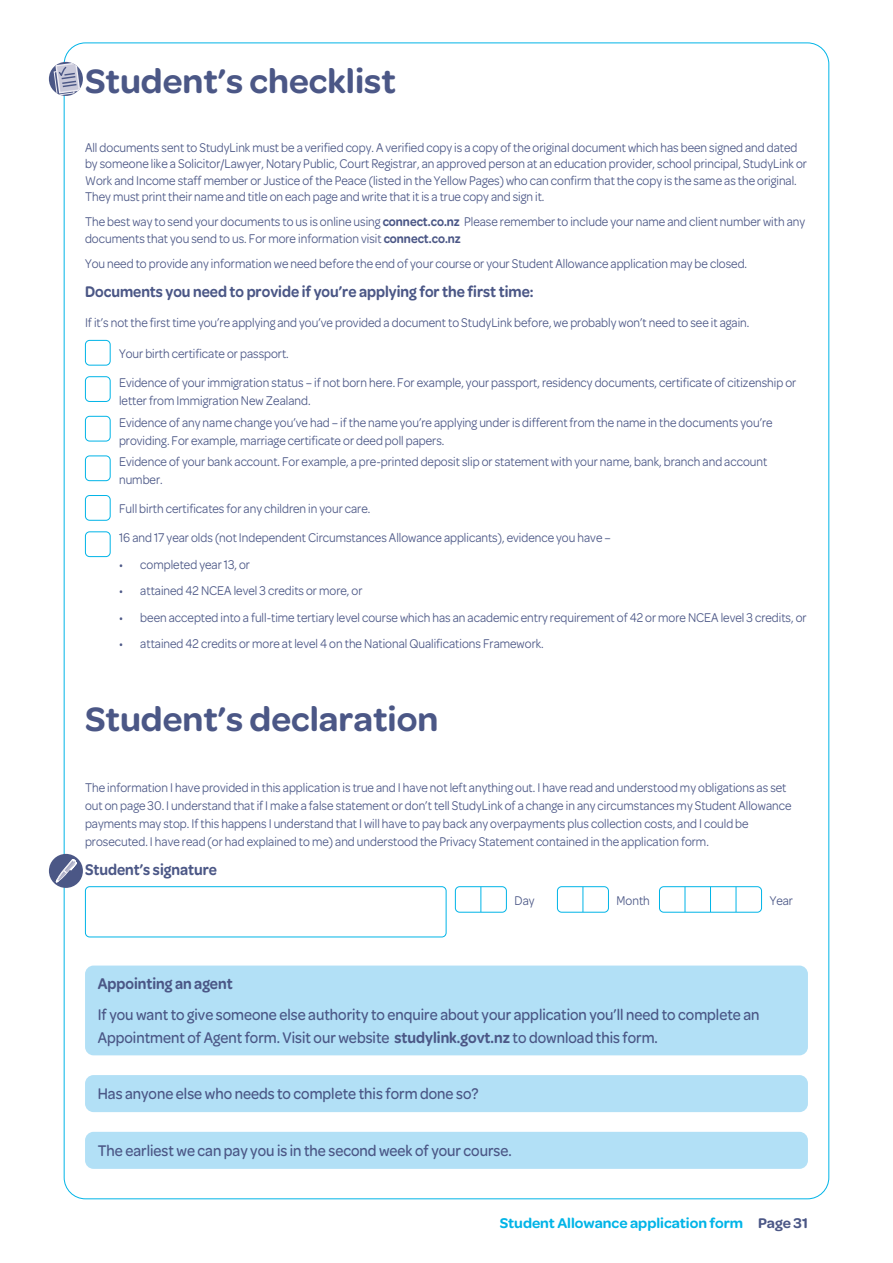
<style>
.page{position:relative;width:893px;height:1263px;background:#fff}
.page>*{position:absolute;margin:0;border:0;box-sizing:border-box;transform-origin:0 0}
.Head_1{font:600 36px "Omnes";color:#4b5786}
.Call_outs{font:500 16.5px/22.5px "Omnes";color:#4b5786;scale:.9 1}
.Head_4{font:600 16.5px "Omnes";color:#4b5786;scale:.9 1}
.Call_outs-2{font:600 16.5px "Omnes";color:#4b5786;scale:.9 1}
.t1{font:600 15px "Omnes";color:#00b4e7}
.Body{font:13.5px/18px "Omnes";color:#4b5786;scale:.9 1}
.s1{font-weight:600}
.s2{color:#4b5786}
</style>
<div class="page">
<div style="left:85px;top:340px;width:26px;height:25px;border:1px solid #00b4e7;border-radius:4px"></div>
<div style="left:85px;top:376px;width:26px;height:26px;border:1px solid #00b4e7;border-radius:4px"></div>
<div style="left:85px;top:416px;width:26px;height:25px;border:1px solid #00b4e7;border-radius:4px"></div>
<div style="left:85px;top:455px;width:26px;height:26px;border:1px solid #00b4e7;border-radius:4px"></div>
<div style="left:85px;top:495px;width:26px;height:26px;border:1px solid #00b4e7;border-radius:4px"></div>
<div style="left:85px;top:531px;width:26px;height:26px;border:1px solid #00b4e7;border-radius:4px"></div>
<div style="left:85px;top:886px;width:361px;height:51px;border:1px solid #00b4e7;border-radius:4px"></div>
<svg style="left:480px;top:888px;width:1px;height:22px"></svg>
<div style="left:455px;top:886px;width:52px;height:26px;border:1px solid #00b4e7;border-radius:4px"></div>
<svg style="left:583px;top:888px;width:1px;height:22px"></svg>
<div style="left:557px;top:886px;width:52px;height:26px;border:1px solid #00b4e7;border-radius:4px"></div>
<svg style="left:685px;top:888px;width:1px;height:22px"></svg>
<svg style="left:710px;top:888px;width:1px;height:22px"></svg>
<svg style="left:736px;top:888px;width:1px;height:22px"></svg>
<div style="left:659px;top:886px;width:103px;height:26px;border:1px solid #00b4e7;border-radius:4px"></div>
<div style="left:85px;top:965px;width:723px;height:90px;background:#b2e0f6;border-radius:9px"></div>
<div style="left:85px;top:1075px;width:723px;height:37px;background:#b2e0f6;border-radius:9px"></div>
<div style="left:85px;top:1132px;width:723px;height:37px;background:#b2e0f6;border-radius:9px"></div>
<div style="left:49px;top:62px;width:34px;height:34px;background:#4b5786;border-radius:50%"></div>
<svg style="left:53px;top:62px;width:28px;height:34px"></svg>
<div style="left:49px;top:854px;width:34px;height:34px;background:#4b5786;border-radius:50%"></div>
<svg style="left:56px;top:859px;width:21px;height:23px"></svg>
<p class="Head_1" style="left:85px;top:55px;width:312px">Student’s checklist</p>
<p class="Body" style="left:85px;top:138px;width:804px;line-height:16.5px">All documents sent to StudyLink must be a verified copy. A verified copy is a copy of the original document which has been signed and dated by someone like a Solicitor/Lawyer, Notary Public, Court Registrar, an approved person at an education provider, school principal, StudyLink or Work and Income staff member or Justice of the Peace (listed in the Yellow Pages) who can confirm that the copy is the same as the original.<br>They must print their name and title on each page and write that it is a true copy and sign it.</p>
<p class="Body" style="left:85px;top:213px;width:802px;line-height:16.5px">The best way to send your documents to us is online using <span class="s1">connect.co.nz</span> Please remember to include your name and client number with any documents that you send to us. For more information visit <span class="s1">connect.co.nz</span></p>
<p class="Body" style="left:85px;top:253px;width:737px">You need to provide any information we need before the end of your course or your Student Allowance application may be closed.</p>
<p class="Head_4" style="left:85px;top:280px;width:500px">Documents you need to provide if you’re applying for the first time:</p>
<p class="Body" style="left:85px;top:313px;width:740px">If it’s not the first time you’re applying and you’ve provided a document to StudyLink before, we probably won’t need to see it again.</p>
<p class="Body" style="left:119px;top:344px;width:190px">Your birth certificate or passport.</p>
<p class="Body" style="left:119px;top:373px;width:754px">Evidence of your immigration status – if not born here. For example, your passport, residency documents, certificate of citizenship or letter from Immigration New Zealand.</p>
<p class="Body" style="left:119px;top:412px;width:728px">Evidence of any name change you’ve had – if the name you’re applying under is different from the name in the documents you’re providing. For example, marriage certificate or deed poll papers.</p>
<p class="Body" style="left:119px;top:452px;width:722px">Evidence of your bank account. For example, a pre-printed deposit slip or statement with your name, bank, branch and account number.</p>
<p class="Body" style="left:119px;top:499px;width:281px">Full birth certificates for any children in your care.</p>
<p class="Body" style="left:119px;top:528px;width:548px">16 and 17 year olds (not Independent Circumstances Allowance applicants), evidence you have –</p>
<p class="Body" style="left:119px;top:554px;width:147px">• completed year 13, or</p>
<p class="Body" style="left:119px;top:581px;width:272px">• attained 42 NCEA level 3 credits or more, or</p>
<p class="Body" style="left:119px;top:607px;width:765px">• been accepted into a full-time tertiary level course which has an academic entry requirement of 42 or more NCEA level 3 credits, or</p>
<p class="Body" style="left:119px;top:634px;width:473px">• attained 42 credits or more at level 4 on the National Qualifications Framework.</p>
<p class="Head_1" style="left:85px;top:693px;width:355px">Student’s declaration</p>
<p class="Body" style="left:85px;top:777px;width:786px">The information I have provided in this application is true and I have not left anything out. I have read and understood my obligations as set out on page 30. I understand that if I make a false statement or don’t tell StudyLink of a change in any circumstances my Student Allowance payments may stop. If this happens I understand that I will have to pay back any overpayments plus collection costs, and I could be prosecuted. I have read (or had explained to me) and understood the Privacy Statement contained in the application form.</p>
<p class="Head_4" style="left:85px;top:858px;width:148px">Student’s signature</p>
<p class="Body" style="left:514px;top:890px;width:24px">Day</p>
<p class="Body" style="left:617px;top:890px;width:38px">Month</p>
<p class="Body" style="left:770px;top:890px;width:27px">Year</p>
<p class="Call_outs-2" style="left:98px;top:972px;width:151px">Appointing an agent</p>
<p class="Call_outs" style="left:98px;top:1002px;width:737px">If you want to give someone else authority to enquire about your application you’ll need to complete an<br>Appointment of Agent form. Visit our website <span class="s1">studylink.govt.nz</span> to download this form.</p>
<p class="Call_outs" style="left:98px;top:1081px;width:425px">Has anyone else who needs to complete this form done so?</p>
<p class="Call_outs" style="left:98px;top:1138px;width:461px">The earliest we can pay you is in the second week of your course.</p>
<p class="t1" style="left:500px;top:1212px;width:310px">Student Allowance application form <span class="s2">Page 31</span></p>
</div>
